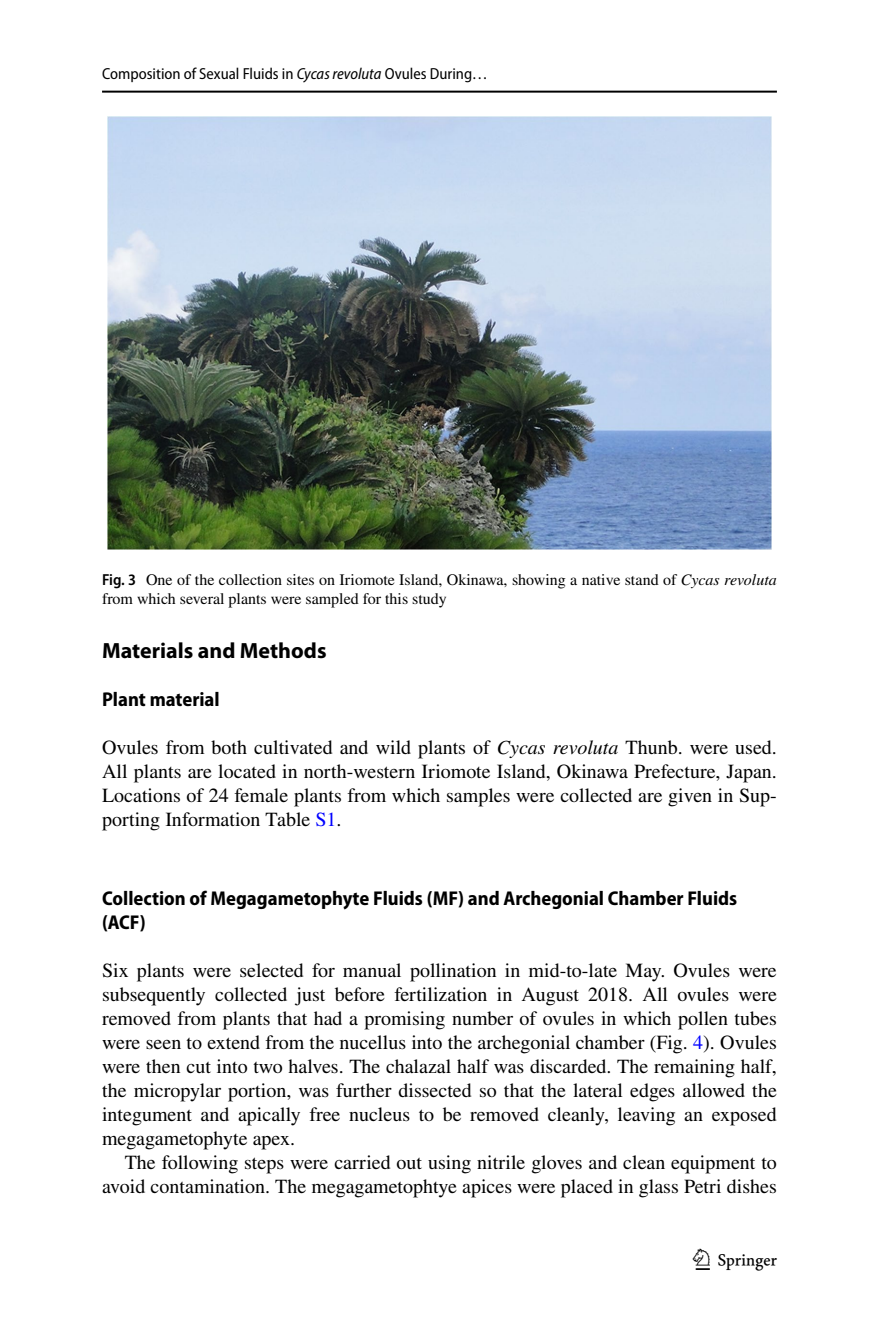
<style>
.page{position:relative;width:879px;height:1333px;background:#fff}
.page>*{position:absolute;margin:0;border:0;box-sizing:border-box;transform-origin:0 0}
.t1{font:30px "Springnew Regular 3";color:#000}
.t2{font:700 22px "Myriad Pro";color:#000}
.t3{font:20px/24px "STIX";color:#000;text-align:justify}
.t4{font:700 semi-condensed 20px/24px "Myriad Pro";color:#000}
.t5{font:16px/19px "STIX";color:#000}
.t6{font:16px "Myriad Pro Semi Cn 3";color:#000}
.s1{font-family:"Myriad Pro";font-style:italic;font-stretch:semi-condensed}
.s2{font-family:"Myriad Pro";font-weight:600;font-stretch:semi-condensed}
.s3{font-style:italic}
.s4{color:#00f}
</style>
<div class="page">
<hr style="left:102px;top:91px;width:675px;height:2px;background:#000">
<img style="left:108px;top:116px;width:663px;height:434px">
<p class="t6" style="left:102px;top:65px;width:387px">Composition of Sexual Fluids in <span class="s1">Cycas revoluta</span> Ovules During…</p>
<p class="t5" style="left:102px;top:571px;width:676px"><span class="s2">Fig. 3</span> One of the collection sites on Iriomote Island, Okinawa, showing a native stand of <span class="s3">Cycas revoluta </span>from which several plants were sampled for this study</p>
<p class="t2" style="left:102px;top:636px;width:226px">Materials and Methods</p>
<p class="t4" style="left:102px;top:687px;width:119px">Plant material</p>
<p class="t3" style="left:102px;top:736px;width:676px">Ovules from both cultivated and wild plants of <span class="s3">Cycas revoluta</span> Thunb. were used.<br>All plants are located in north-western Iriomote Island, Okinawa Prefecture, Japan.<br>Locations of 24 female plants from which samples were collected are given in Sup‑ porting Information Table <span class="s4">S1</span>.</p>
<p class="t4" style="left:102px;top:886px;width:637px">Collection of Megagametophyte Fluids (MF) and Archegonial Chamber Fluids (ACF)</p>
<p class="t3" style="left:102px;top:959px;width:676px">Six plants were selected for manual pollination in mid-to-late May. Ovules were subsequently collected just before fertilization in August 2018. All ovules were removed from plants that had a promising number of ovules in which pollen tubes were seen to extend from the nucellus into the archegonial chamber (Fig. <span class="s4">4</span>). Ovules were then cut into two halves. The chalazal half was discarded. The remaining half, the micropylar portion, was further dissected so that the lateral edges allowed the integument and apically free nucleus to be removed cleanly, leaving an exposed megagametophyte apex.</p>
<p class="t3" style="left:102px;top:1151px;width:676px;text-align:right">The following steps were carried out using nitrile gloves and clean equipment to avoid contamination. The megagametophtye apices were placed in glass Petri dishes</p>
<h1 class="t1" style="left:696px;top:1248px;width:83px">1 3</h1>
</div>
